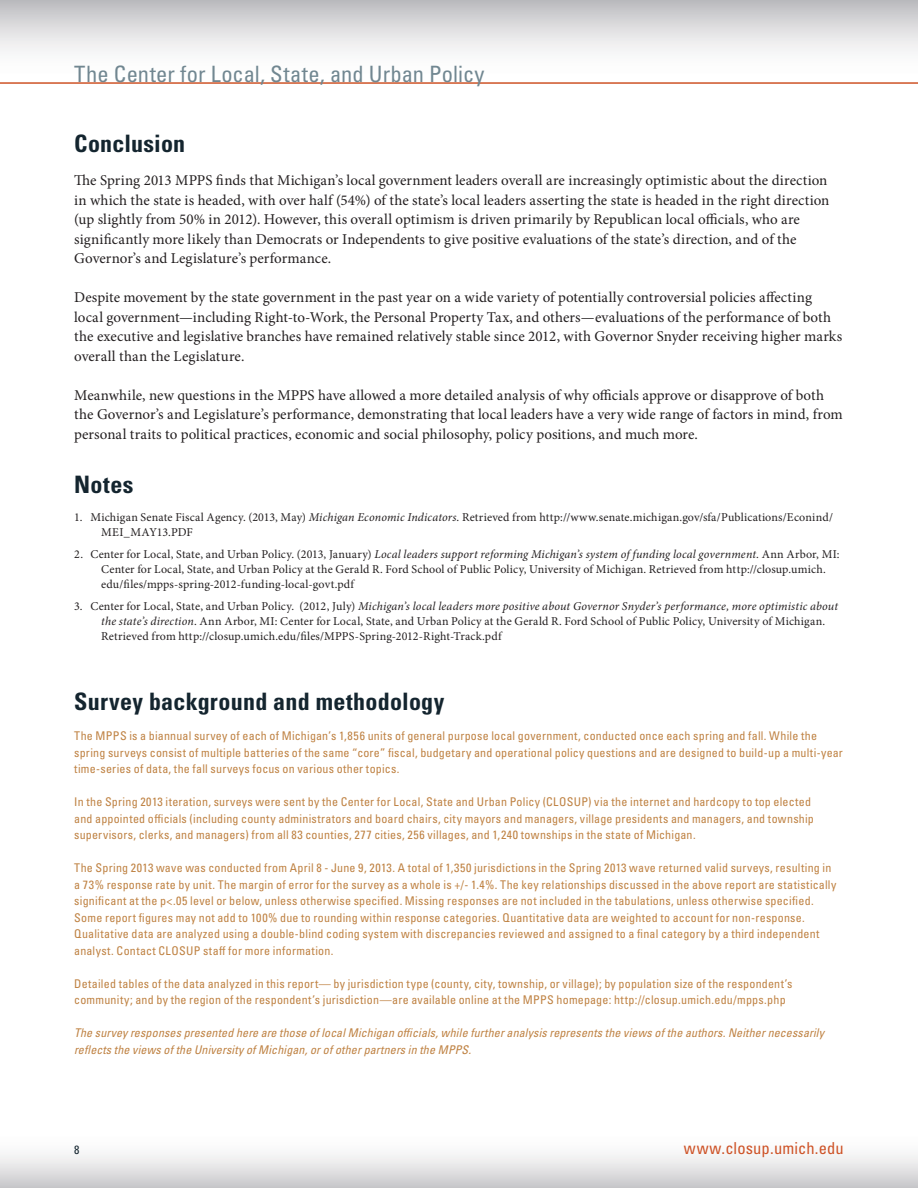
<style>
.page{position:relative;width:918px;height:1188px;background:#fff}
.page>*{position:absolute;margin:0;border:0;box-sizing:border-box;transform-origin:0 0}
.sub_title{font:700 condensed 24px "Univers LT Pro";letter-spacing:.01em;color:#14252f}
.t1{font:condensed 22.5px "Univers LT Pro";letter-spacing:.005em;color:#718791}
.t2{font:condensed 16.5px "Univers LT Pro";letter-spacing:.01em;color:#ce5327}
.t3{font:15px/19.5px "Minion Pro";letter-spacing:.005em;color:#231f20}
.callout_-_dark_orang{font:condensed 12px/16.5px "Univers LT Pro";letter-spacing:.02em;color:#bf8243}
.t4{font:12px/15px "Minion Pro";letter-spacing:.01em;color:#231f20}
.callout_-_dark_orang-2{font:italic condensed 12px/16.5px "Univers LT Pro";letter-spacing:.015em;color:#bf8243}
.t5{font:condensed 12px "Univers LT Pro";color:#14252f}
.s1{font-style:italic}
</style>
<div class="page">
<div style="left:0;top:1127px;width:918px;height:61px;background:linear-gradient(to bottom,#fff,#cfcfd1)"></div>
<div style="left:0;top:0;width:918px;height:84px;background:linear-gradient(to bottom,#c3c3c6,#fff)"></div>
<hr style="left:0;top:82px;width:918px;height:2px;background:#ce5327">
<h2 class="t1" style="left:74px;top:59px;width:412px">The Center for Local, State, and Urban Policy</h2>
<p class="sub_title" style="left:74px;top:129px;width:112px">Conclusion</p>
<p class="t3" style="left:74px;top:171px;width:757px">The Spring 2013 MPPS finds that Michigan’s local government leaders overall are increasingly optimistic about the direction in which the state is headed, with over half (54%) of the state’s local leaders asserting the state is headed in the right direction (up slightly from 50% in 2012). However, this overall optimism is driven primarily by Republican local officials, who are significantly more likely than Democrats or Independents to give positive evaluations of the state’s direction, and of the Governor’s and Legislature’s performance.</p>
<p class="t3" style="left:74px;top:288px;width:769px">Despite movement by the state government in the past year on a wide variety of potentially controversial policies affecting local government—including Right-to-Work, the Personal Property Tax, and others—evaluations of the performance of both the executive and legislative branches have remained relatively stable since 2012, with Governor Snyder receiving higher marks overall than the Legislature.</p>
<p class="t3" style="left:74px;top:385px;width:770px">Meanwhile, new questions in the MPPS have allowed a more detailed analysis of why officials approve or disapprove of both the Governor’s and Legislature’s performance, demonstrating that local leaders have a very wide range of factors in mind, from personal traits to political practices, economic and social philosophy, policy positions, and much more.</p>
<p class="sub_title" style="left:74px;top:470px;width:61px">Notes</p>
<p class="t4" style="left:101px;top:510px;width:733px;text-indent:-27px">1. Michigan Senate Fiscal Agency. (2013, May) <span class="s1">Michigan Economic Indicators</span>. Retrieved from http://www.senate.michigan.gov/sfa/Publications/Econind/<br>MEI_MAY13.PDF</p>
<p class="t4" style="left:101px;top:547px;width:740px;text-indent:-27px">2. Center for Local, State, and Urban Policy. (2013, January) <span class="s1">Local leaders support reforming Michigan’s system of funding local government</span>. Ann Arbor, MI:<br>Center for Local, State, and Urban Policy at the Gerald R. Ford School of Public Policy, University of Michigan. Retrieved from http://closup.umich. edu/files/mpps-spring-2012-funding-local-govt.pdf</p>
<p class="t4" style="left:101px;top:599px;width:738px;text-indent:-27px">3. Center for Local, State, and Urban Policy. (2012, July) <span class="s1">Michigan’s local leaders more positive about Governor Snyder’s performance, more optimistic about the state’s direction</span>. Ann Arbor, MI: Center for Local, State, and Urban Policy at the Gerald R. Ford School of Public Policy, University of Michigan.<br>Retrieved from http://closup.umich.edu/files/MPPS-Spring-2012-Right-Track.pdf</p>
<p class="sub_title" style="left:74px;top:687px;width:372px">Survey background and methodology</p>
<p class="callout_-_dark_orang" style="left:74px;top:728px;width:770px">The MPPS is a biannual survey of each of Michigan’s 1,856 units of general purpose local government, conducted once each spring and fall. While the spring surveys consist of multiple batteries of the same “core” fiscal, budgetary and operational policy questions and are designed to build-up a multi-year time-series of data, the fall surveys focus on various other topics.</p>
<p class="callout_-_dark_orang" style="left:74px;top:794px;width:741px">In the Spring 2013 iteration, surveys were sent by the Center for Local, State and Urban Policy (CLOSUP) via the internet and hardcopy to top elected and appointed officials (including county administrators and board chairs, city mayors and managers, village presidents and managers, and township supervisors, clerks, and managers) from all 83 counties, 277 cities, 256 villages, and 1,240 townships in the state of Michigan.</p>
<p class="callout_-_dark_orang" style="left:74px;top:860px;width:764px">The Spring 2013 wave was conducted from April 8 - June 9, 2013. A total of 1,350 jurisdictions in the Spring 2013 wave returned valid surveys, resulting in a 73% response rate by unit. The margin of error for the survey as a whole is +/- 1.4%. The key relationships discussed in the above report are statistically significant at the p&lt;.05 level or below, unless otherwise specified. Missing responses are not included in the tabulations, unless otherwise specified.<br>Some report figures may not add to 100% due to rounding within response categories. Quantitative data are weighted to account for non-response.<br>Qualitative data are analyzed using a double-blind coding system with discrepancies reviewed and assigned to a final category by a third independent analyst. Contact CLOSUP staff for more information.</p>
<p class="callout_-_dark_orang" style="left:74px;top:975px;width:720px">Detailed tables of the data analyzed in this report— by jurisdiction type (county, city, township, or village); by population size of the respondent’s community; and by the region of the respondent’s jurisdiction—are available online at the MPPS homepage: http://closup.umich.edu/mpps.php</p>
<p class="callout_-_dark_orang-2" style="left:74px;top:1025px;width:751px">The survey responses presented here are those of local Michigan officials, while further analysis represents the views of the authors. Neither necessarily reflects the views of the University of Michigan, or of other partners in the MPPS.</p>
<p class="t5" style="left:74px;top:1142px;width:7px">8</p>
<h3 class="t2" style="left:684px;top:1138px;width:161px">www.closup.umich.edu</h3>
</div>
